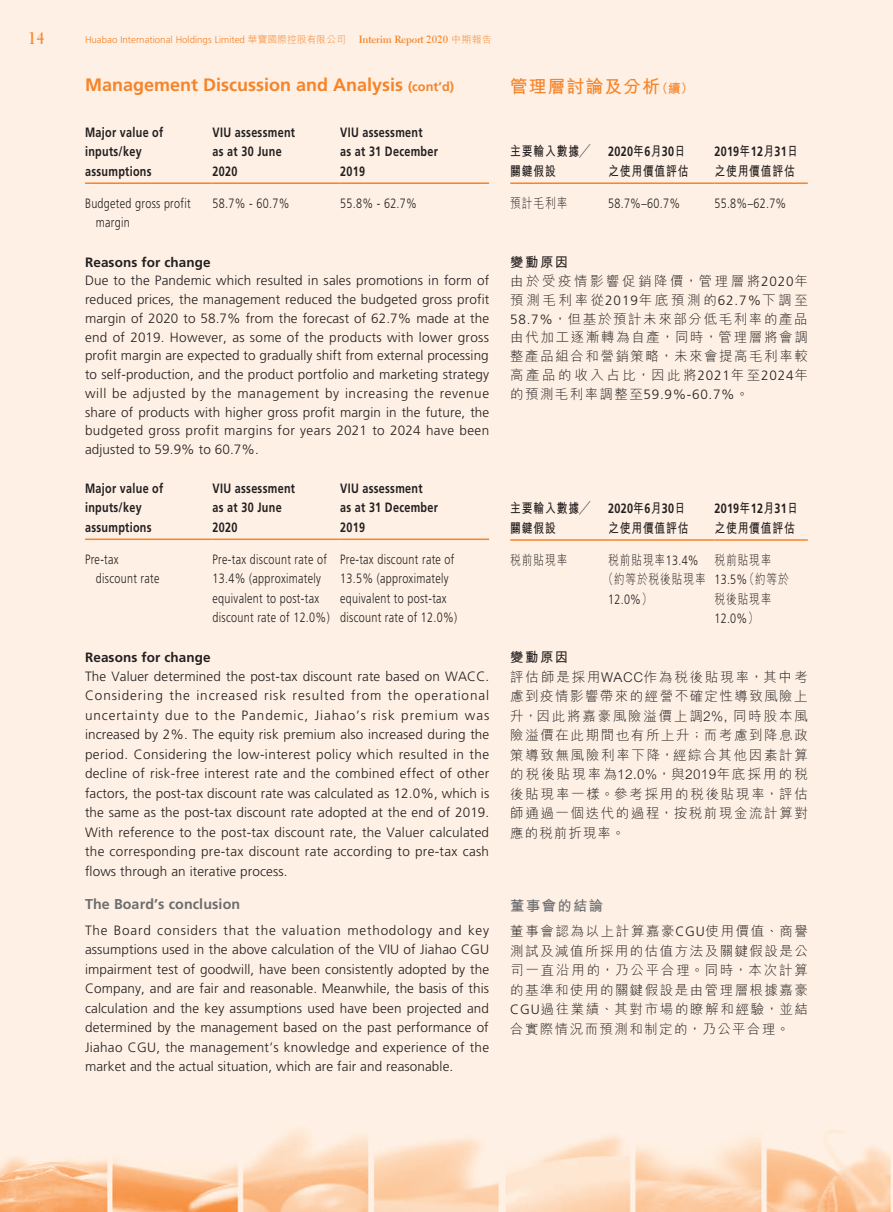
<style>
.page{position:relative;width:893px;height:1212px;background:#fff}
.page>*{position:absolute;margin:0;border:0;box-sizing:border-box;transform-origin:0 0}
.t1{font:700 18px "Frutiger LT Std";color:#f5842a}
.t2{font:700 18px "M Hei HK";letter-spacing:.05em;color:#f5842a}
.t3{font:700 16.5px "Electra LT Std";color:#f5842a;scale:.92 1}
._02_H2{font:700 14.25px "Frutiger LT Std";letter-spacing:.01em;color:#6c6d70}
._02_H2_C{font:700 14.25px "M Hei HK";letter-spacing:.105em;color:#6c6d70}
._00_txt{font:300 13.5px/19.5px "Frutiger LT Std";letter-spacing:.01em;color:#231f20;text-align:justify}
._00_txt_C{font:300 13.5px/18.8px "M Hei HK";letter-spacing:.115em;color:#231f20;text-align:justify}
._50_Table_txt{font:300 13.5px/19.5px "Frutiger LT Std";letter-spacing:.03em;color:#231f20;scale:.8 1}
._50_Table_txt-2{font:700 13.5px "Frutiger LT Std";letter-spacing:.03em;color:#231f20;scale:.8 1}
._50_Table_txt-3{font:300 13.5px/19.5px "M Hei HK";letter-spacing:.115em;color:#231f20;text-align:justify}
._50_Table_txt-4{font:700 13.5px "M Hei HK";letter-spacing:.08em;color:#231f20;scale:.8 1}
._00_txt-2{font:700 13.5px "Frutiger LT Std";letter-spacing:.01em;color:#231f20}
._50_Table_txt-5{font:300 13.5px/19.5px "M Hei HK";letter-spacing:.08em;color:#231f20;scale:.8 1}
._50_Table_txt-6{font:300 13.5px "M Hei HK";letter-spacing:.115em;color:#231f20;scale:.8 1}
._50_Table_txt-7{font:300 13.5px "M Hei HK";letter-spacing:.075em;color:#231f20;scale:.8 1}
._00_txt_C-2{font:700 13.5px "M Hei HK";letter-spacing:.105em;color:#231f20}
.t4{font:300 9.75px "Frutiger LT Std";color:#f5842a}
.s1{font-family:"M Hei HK"}
.s2{font-family:"Electra LT Std";font-weight:700;font-size:10.5px}
.s3{font-size:12.75px}
.s4{font-family:"Frutiger LT Std"}
</style>
<div class="page">
<div style="left:0;top:0;width:892px;height:1212px;background:#fef0e4"></div>
<hr style="left:510px;top:182px;width:98px;height:2px;background:#f5842a">
<hr style="left:608px;top:182px;width:106px;height:2px;background:#f5842a">
<hr style="left:714px;top:182px;width:94px;height:2px;background:#f5842a">
<hr style="left:510px;top:539px;width:98px;height:2px;background:#f5842a">
<hr style="left:608px;top:539px;width:106px;height:2px;background:#f5842a">
<hr style="left:714px;top:539px;width:94px;height:2px;background:#f5842a">
<hr style="left:85px;top:182px;width:128px;height:2px;background:#f5842a">
<hr style="left:213px;top:182px;width:127px;height:2px;background:#f5842a">
<hr style="left:340px;top:182px;width:149px;height:2px;background:#f5842a">
<hr style="left:85px;top:538px;width:128px;height:2px;background:#f5842a">
<hr style="left:213px;top:538px;width:127px;height:2px;background:#f5842a">
<hr style="left:340px;top:538px;width:149px;height:2px;background:#f5842a">
<p class="t3" style="left:28px;top:28px;width:19px">14</p>
<p class="t4" style="left:85px;top:34px;width:408px">Huabao International Holdings Limited <span class="s1">華寶國際控股有限公司</span> <span class="s2">Interim Report 2020</span> <span class="s1">中期報告</span></p>
<h1 class="t1" style="left:85px;top:75px;width:371px">Management Discussion and Analysis <span class="s3">(cont’d)</span></h1>
<h1 class="t2" style="left:510px;top:73px;width:185px">管理層討論及分析<span class="s3">（續）</span></h1>
<p class="_50_Table_txt-2" style="left:85px;top:124px;width:99px">Major value of</p>
<p class="_50_Table_txt-2" style="left:85px;top:144px;width:72px">inputs/key</p>
<p class="_50_Table_txt-2" style="left:85px;top:163px;width:85px">assumptions</p>
<p class="_50_Table_txt-2" style="left:213px;top:124px;width:105px">VIU assessment</p>
<p class="_50_Table_txt-2" style="left:213px;top:144px;width:88px">as at 30 June</p>
<p class="_50_Table_txt-2" style="left:213px;top:163px;width:33px">2020</p>
<p class="_50_Table_txt-2" style="left:340px;top:124px;width:105px">VIU assessment</p>
<p class="_50_Table_txt-2" style="left:340px;top:144px;width:124px">as at 31 December</p>
<p class="_50_Table_txt-2" style="left:340px;top:163px;width:33px">2019</p>
<p class="_50_Table_txt-4" style="left:510px;top:142px;width:102px">主要輸入數據╱</p>
<p class="_50_Table_txt-4" style="left:510px;top:161px;width:59px">關鍵假設</p>
<p class="_50_Table_txt-2" style="left:608px;top:144px;width:98px">2020<span class="s1">年</span>6<span class="s1">月</span>30<span class="s1">日</span></p>
<p class="_50_Table_txt-4" style="left:608px;top:161px;width:102px">之使用價值評估</p>
<p class="_50_Table_txt-2" style="left:714px;top:144px;width:106px">2019<span class="s1">年</span>12<span class="s1">月</span>31<span class="s1">日</span></p>
<p class="_50_Table_txt-4" style="left:714px;top:161px;width:102px">之使用價值評估</p>
<p class="_50_Table_txt" style="left:96px;top:193px;width:120px;text-indent:-11px">Budgeted gross profit margin</p>
<p class="_50_Table_txt" style="left:213px;top:193px;width:98px">58.7% - 60.7%</p>
<p class="_50_Table_txt" style="left:340px;top:193px;width:98px">55.8% - 62.7%</p>
<p class="_00_txt-2" style="left:85px;top:254px;width:127px">Reasons for change</p>
<p class="_00_txt" style="left:85px;top:271px;width:406px;line-height:18.8px">Due to the Pandemic which resulted in sales promotions in form of reduced prices, the management reduced the budgeted gross profit margin of 2020 to 58.7% from the forecast of 62.7% made at the end of 2019. However, as some of the products with lower gross profit margin are expected to gradually shift from external processing to self-production, and the product portfolio and marketing strategy will be adjusted by the management by increasing the revenue share of products with higher gross profit margin in the future, the budgeted gross profit margins for years 2021 to 2024 have been adjusted to 59.9% to 60.7%.</p>
<p class="_50_Table_txt-2" style="left:85px;top:480px;width:99px">Major value of</p>
<p class="_50_Table_txt-2" style="left:85px;top:500px;width:72px">inputs/key</p>
<p class="_50_Table_txt-2" style="left:85px;top:519px;width:85px">assumptions</p>
<p class="_50_Table_txt-2" style="left:213px;top:480px;width:105px">VIU assessment</p>
<p class="_50_Table_txt-2" style="left:213px;top:500px;width:88px">as at 30 June</p>
<p class="_50_Table_txt-2" style="left:213px;top:519px;width:33px">2020</p>
<p class="_50_Table_txt-2" style="left:340px;top:480px;width:105px">VIU assessment</p>
<p class="_50_Table_txt-2" style="left:340px;top:500px;width:124px">as at 31 December</p>
<p class="_50_Table_txt-2" style="left:340px;top:519px;width:33px">2019</p>
<p class="_50_Table_txt" style="left:96px;top:549px;width:81px;text-indent:-11px">Pre-tax discount rate</p>
<p class="_50_Table_txt" style="left:213px;top:549px;width:148px">Pre-tax discount rate of<br>13.4% (approximately equivalent to post-tax discount rate of 12.0%)</p>
<p class="_50_Table_txt" style="left:340px;top:549px;width:148px">Pre-tax discount rate of<br>13.5% (approximately equivalent to post-tax discount rate of 12.0%)</p>
<p class="_00_txt-2" style="left:85px;top:649px;width:127px">Reasons for change</p>
<p class="_00_txt" style="left:85px;top:666px;width:406px">The Valuer determined the post-tax discount rate based on WACC.<br>Considering the increased risk resulted from the operational uncertainty due to the Pandemic, Jiahao’s risk premium was increased by 2%. The equity risk premium also increased during the period. Considering the low-interest policy which resulted in the decline of risk-free interest rate and the combined effect of other factors, the post-tax discount rate was calculated as 12.0%, which is the same as the post-tax discount rate adopted at the end of 2019.<br>With reference to the post-tax discount rate, the Valuer calculated the corresponding pre-tax discount rate according to pre-tax cash flows through an iterative process.</p>
<p class="_02_H2" style="left:85px;top:896px;width:157px">The Board’s conclusion</p>
<p class="_00_txt" style="left:85px;top:920px;width:406px">The Board considers that the valuation methodology and key assumptions used in the above calculation of the VIU of Jiahao CGU impairment test of goodwill, have been consistently adopted by the Company, and are fair and reasonable. Meanwhile, the basis of this calculation and the key assumptions used have been projected and determined by the management based on the past performance of Jiahao CGU, the management’s knowledge and experience of the market and the actual situation, which are fair and reasonable.</p>
<p class="_50_Table_txt-6" style="left:510px;top:194px;width:73px">預計毛利率</p>
<p class="_50_Table_txt" style="left:608px;top:193px;width:92px">58.7%–60.7%</p>
<p class="_50_Table_txt" style="left:714px;top:193px;width:92px">55.8%–62.7%</p>
<p class="_00_txt_C-2" style="left:510px;top:252px;width:60px">變動原因</p>
<p class="_00_txt_C" style="left:510px;top:271px;width:299px">由於受疫情影響促銷降價，管理層將<span class="s4">2020</span>年預測毛利率從<span class="s4">2019</span>年底預測的<span class="s4">62.7%</span>下調至<span class="s4">58.7%</span>，但基於預計未來部分低毛利率的產品由代加工逐漸轉為自產，同時，管理層將會調整產品組合和營銷策略，未來會提高毛利率較高產品的收入占比，因此將<span class="s4">2021</span>年至<span class="s4">2024</span>年的預測毛利率調整至<span class="s4">59.9%-60.7%</span>。</p>
<p class="_50_Table_txt-4" style="left:510px;top:498px;width:102px">主要輸入數據╱</p>
<p class="_50_Table_txt-4" style="left:510px;top:518px;width:59px">關鍵假設</p>
<p class="_50_Table_txt-2" style="left:608px;top:500px;width:98px">2020<span class="s1">年</span>6<span class="s1">月</span>30<span class="s1">日</span></p>
<p class="_50_Table_txt-4" style="left:608px;top:518px;width:102px">之使用價值評估</p>
<p class="_50_Table_txt-6" style="left:510px;top:550px;width:73px">稅前貼現率</p>
<p class="_50_Table_txt-6" style="left:608px;top:550px;width:115px">稅前貼現率<span class="s4">13.4%</span></p>
<p class="_50_Table_txt-7" style="left:603px;top:570px;width:130px">（約等於稅後貼現率</p>
<p class="_50_Table_txt" style="left:608px;top:590px;width:57px">12.0%<span class="s1">）</span></p>
<p class="_50_Table_txt-2" style="left:714px;top:500px;width:106px">2019<span class="s1">年</span>12<span class="s1">月</span>31<span class="s1">日</span></p>
<p class="_50_Table_txt-4" style="left:714px;top:518px;width:102px">之使用價值評估</p>
<p class="_50_Table_txt-5" style="left:714px;top:550px;width:95px">稅前貼現率<br><span class="s4">13.5%</span>（約等於稅後貼現率<br><span class="s4">12.0%</span>）</p>
<p class="_00_txt_C-2" style="left:510px;top:648px;width:60px">變動原因</p>
<p class="_50_Table_txt-3" style="left:510px;top:667px;width:299px">評估師是採用WACC作為稅後貼現率，其中考慮到疫情影響帶來的經營不確定性導致風險上升，因此將嘉豪風險溢價上調2%, 同時股本風險溢價在此期間也有所上升；而考慮到降息政策導致無風險利率下降，經綜合其他因素計算的稅後貼現率為12.0%，與2019年底採用的稅後貼現率一樣。參考採用的稅後貼現率，評估師通過一個迭代的過程，按稅前現金流計算對應的稅前折現率。</p>
<p class="_02_H2_C" style="left:510px;top:895px;width:94px">董事會的結論</p>
<p class="_00_txt_C" style="left:510px;top:921px;width:299px;line-height:19.5px">董事會認為以上計算嘉豪<span class="s4">CGU</span>使用價值、商譽測試及減值所採用的估值方法及關鍵假設是公司一直沿用的，乃公平合理。同時，本次計算的基準和使用的關鍵假設是由管理層根據嘉豪<span class="s4">CGU</span>過往業績、其對市場的瞭解和經驗，並結合實際情況而預測和制定的，乃公平合理。</p>
</div>
